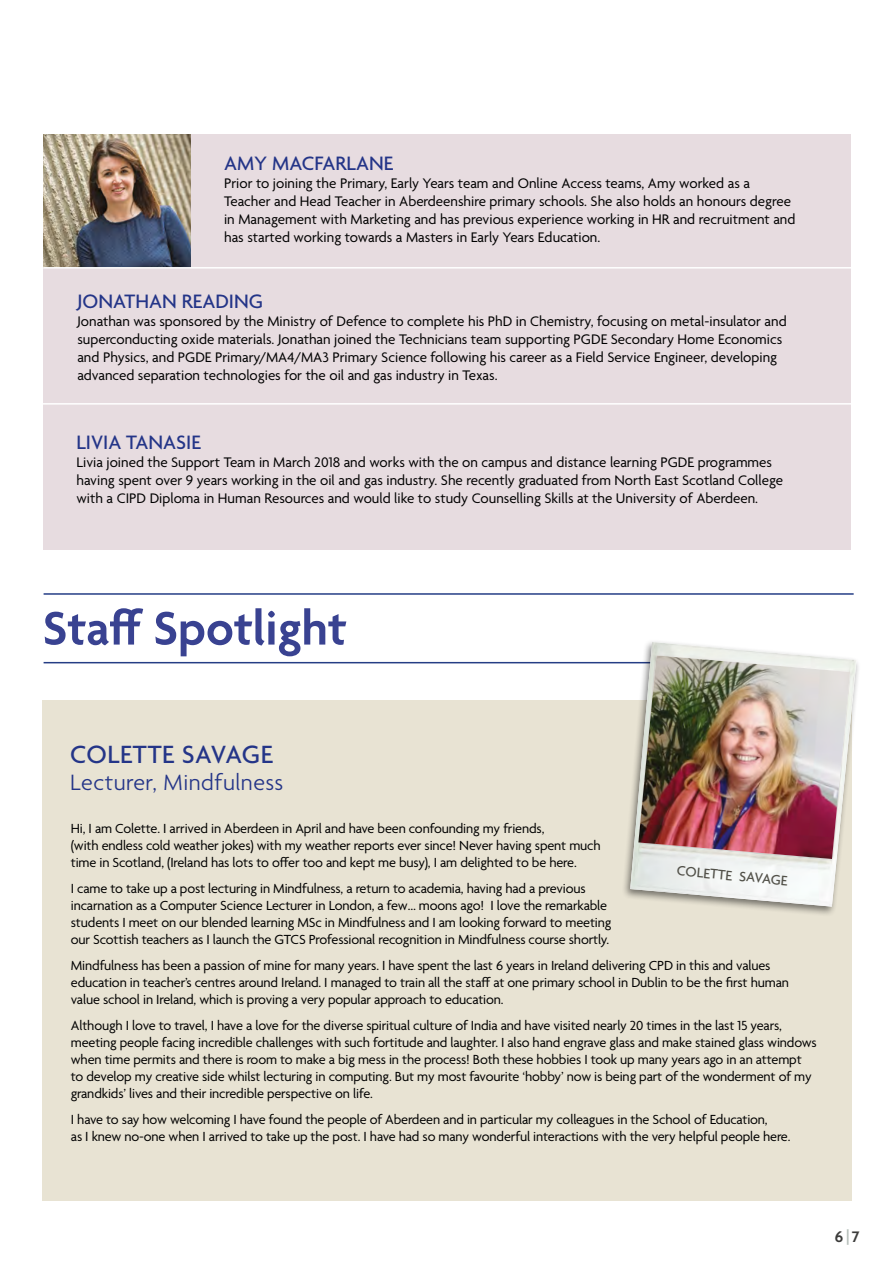
<style>
.page{position:relative;width:893px;height:1263px;background:#fff}
.page>*{position:absolute;margin:0;border:0;box-sizing:border-box;transform-origin:0 0}
.t1{font:600 51px "Agenda";color:#394291}
.t2{font:500 27px "Agenda";letter-spacing:.02em;color:#243588}
.t3{font:300 24px "Agenda";letter-spacing:.02em;color:#243588}
.t4{font:500 21px "Agenda";color:#243588}
.t5{font:600 16.5px "Agenda";color:#3c3c3b}
.t6{font:15px/18px "Agenda";color:#000}
.t7{font:500 14.85px "Agenda";color:#525149}
.t8{font:14.25px/17.1px "Agenda";letter-spacing:-.01em;color:#000}
.s1{color:#b6bfba}
</style>
<div class="page">
<hr style="left:44px;top:662px;width:810px;height:1px;background:#253d85">
<hr style="left:44px;top:593px;width:810px;height:2px;background:#253d85">
<div style="left:43px;top:700px;width:809px;height:501px;background:#e8e3d3"></div>
<div style="left:43px;top:134px;width:807px;height:415px;background:#e7dce0"></div>
<img style="left:43px;top:134px;width:147px;height:133px">
<hr style="left:43px;top:267px;width:811px;height:2px;background:#fff">
<hr style="left:43px;top:403px;width:811px;height:2px;background:#fff">
<div style="left:622px;top:639px;width:240px;height:278px;background:#000;opacity:.5"></div>
<img style="left:630px;top:642px;width:226px;height:264px">
<img style="left:638px;top:655px;width:212px;height:204px">
<h3 class="t4" style="left:224px;top:152px;width:171px">AMY MACFARLANE</h3>
<p class="t6" style="left:224px;top:176px;width:573px">Prior to joining the Primary, Early Years team and Online Access teams, Amy worked as a Teacher and Head Teacher in Aberdeenshire primary schools. She also holds an honours degree in Management with Marketing and has previous experience working in HR and recruitment and has started working towards a Masters in Early Years Education.</p>
<h3 class="t4" style="left:77px;top:290px;width:187px">JONATHAN READING</h3>
<p class="t6" style="left:77px;top:313px;width:711px">Jonathan was sponsored by the Ministry of Defence to complete his PhD in Chemistry, focusing on metal-insulator and superconducting oxide materials. Jonathan joined the Technicians team supporting PGDE Secondary Home Economics and Physics, and PGDE Primary/MA4/MA3 Primary Science following his career as a Field Service Engineer, developing advanced separation technologies for the oil and gas industry in Texas.</p>
<h3 class="t4" style="left:77px;top:431px;width:126px">LIVIA TANASIE</h3>
<p class="t6" style="left:77px;top:454px;width:708px">Livia joined the Support Team in March 2018 and works with the on campus and distance learning PGDE programmes having spent over 9 years working in the oil and gas industry. She recently graduated from North East Scotland College with a CIPD Diploma in Human Resources and would like to study Counselling Skills at the University of Aberdeen.</p>
<h1 class="t1" style="left:43px;top:601px;width:306px">Staff Spotlight</h1>
<h2 class="t2" style="left:70px;top:740px;width:204px">COLETTE SAVAGE</h2>
<h3 class="t3" style="left:70px;top:769px;width:215px">Lecturer, Mindfulness</h3>
<p class="t8" style="left:71px;top:821px;width:531px">Hi, I am Colette. I arrived in Aberdeen in April and have been confounding my friends,<br>(with endless cold weather jokes) with my weather reports ever since! Never having spent much time in Scotland, (Ireland has lots to offer too and kept me busy), I am delighted to be here.</p>
<p class="t8" style="left:71px;top:881px;width:542px">I came to take up a post lecturing in Mindfulness, a return to academia, having had a previous incarnation as a Computer Science Lecturer in London, a few… moons ago! I love the remarkable students I meet on our blended learning MSc in Mindfulness and I am looking forward to meeting our Scottish teachers as I launch the GTCS Professional recognition in Mindfulness course shortly.</p>
<p class="t8" style="left:71px;top:958px;width:720px">Mindfulness has been a passion of mine for many years. I have spent the last 6 years in Ireland delivering CPD in this and values education in teacher’s centres around Ireland. I managed to train all the staff at one primary school in Dublin to be the first human value school in Ireland, which is proving a very popular approach to education.</p>
<p class="t8" style="left:71px;top:1017px;width:747px">Although I love to travel, I have a love for the diverse spiritual culture of India and have visited nearly 20 times in the last 15 years, meeting people facing incredible challenges with such fortitude and laughter. I also hand engrave glass and make stained glass windows when time permits and there is room to make a big mess in the process! Both these hobbies I took up many years ago in an attempt to develop my creative side whilst lecturing in computing. But my most favourite ‘hobby’ now is being part of the wonderment of my grandkids’ lives and their incredible perspective on life.</p>
<p class="t8" style="left:71px;top:1111px;width:721px">I have to say how welcoming I have found the people of Aberdeen and in particular my colleagues in the School of Education,<br>as I knew no-one when I arrived to take up the post. I have had so many wonderful interactions with the very helpful people here.</p>
<p class="t7" style="left:678px;top:863px;width:113px;rotate:5deg">COLETTE SAVAGE</p>
<p class="t5" style="left:835px;top:1227px;width:26px">6 <span class="s1">|</span> 7</p>
</div>
